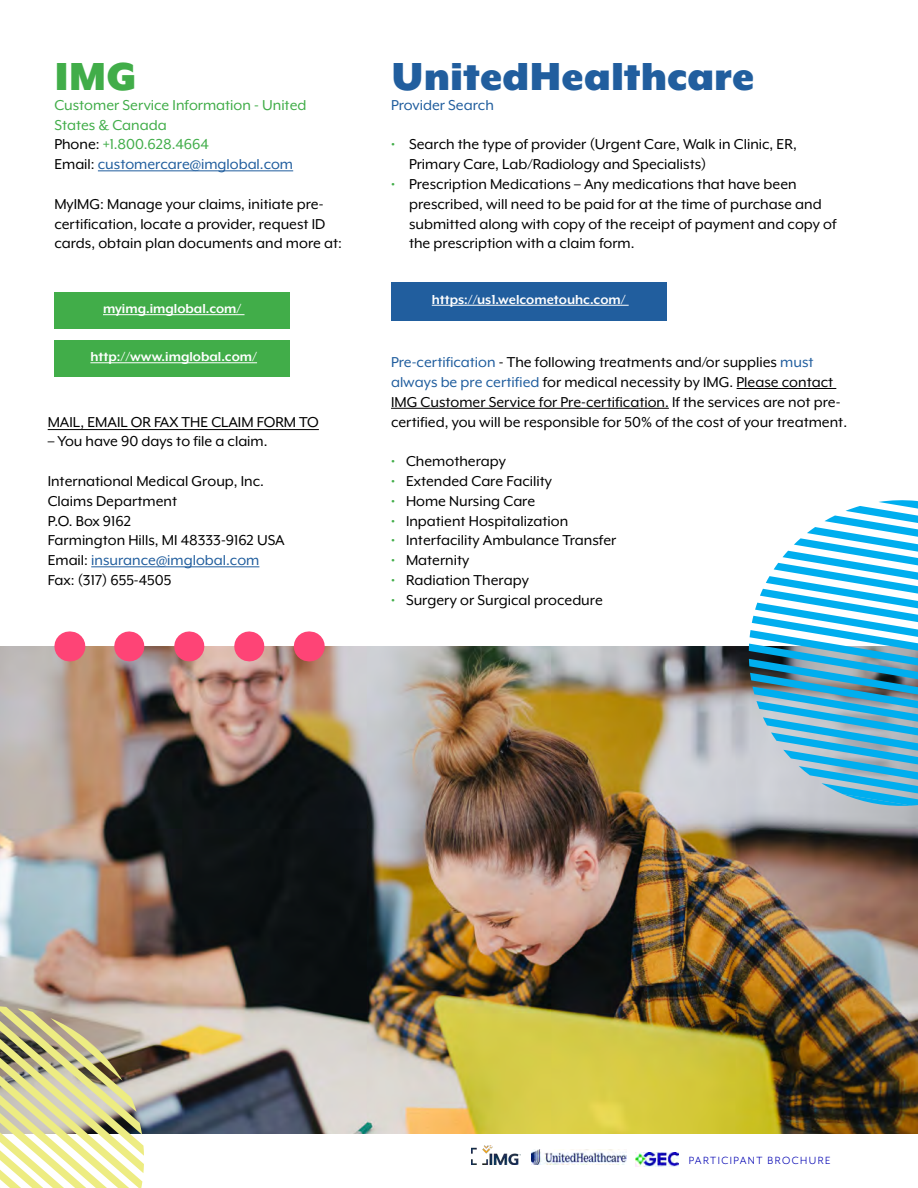
<style>
.page{position:relative;width:918px;height:1188px;background:#fff}
.page>*{position:absolute;margin:0;border:0;box-sizing:border-box;transform-origin:0 0}
.t1{font:900 45px "Mr Eaves XL Mod OT";color:#215e9e}
.t2{font:900 45px "Mr Eaves XL Mod OT";color:#41ad49}
.t3{font:16.5px/19.8px "Mr Eaves XL Mod OT";color:#000}
.t4{font:16.5px/19.8px "Mr Eaves XL Mod OT";color:#41ad49}
.t5{font:16.5px "Mr Eaves XL Mod OT";color:#215e9e}
.t6{font:700 15px "Mr Eaves XL Mod OT";color:#fff}
.t7{font:12px "Mr Eaves XL Mod OT";letter-spacing:.12em;color:#0000b2}
.s1{color:#000}
.s2{color:#215e9e}
.s3{color:#41ad49}
</style>
<div class="page">
<img style="left:635px;top:1152px;width:44px;height:14px">
<hr style="left:737px;top:388px;width:99px;height:1px;background:#000">
<hr style="left:391px;top:408px;width:278px;height:1px;background:#000">
<div style="left:391px;top:282px;width:275px;height:39px;background:#215e9e"></div>
<hr style="left:432px;top:305px;width:197px;height:1px;background:#fff">
<hr style="left:98px;top:171px;width:195px;height:1px;background:#215e9e">
<div style="left:54px;top:292px;width:236px;height:37px;background:#41ad49"></div>
<hr style="left:103px;top:314px;width:142px;height:1px;background:#fff">
<div style="left:54px;top:340px;width:236px;height:37px;background:#41ad49"></div>
<hr style="left:90px;top:363px;width:167px;height:1px;background:#fff">
<hr style="left:48px;top:429px;width:271px;height:1px;background:#000">
<hr style="left:91px;top:567px;width:168px;height:1px;background:#215e9e">
<img style="left:0;top:646px;width:918px;height:488px">
<svg style="left:749px;top:500px;width:169px;height:307px"></svg>
<svg style="left:0;top:1006px;width:144px;height:182px;background:#d0cc9b"></svg>
<svg style="left:129px;top:631px;width:150px;height:30px"></svg>
<hr style="left:69px;top:631px;width:1px;height:30px;background:#fe4476">
<hr style="left:309px;top:631px;width:1px;height:30px;background:#fe4476">
<img style="left:532px;top:1150px;width:94px;height:14px">
<img style="left:471px;top:1145px;width:50px;height:20px">
<h1 class="t2" style="left:54px;top:54px;width:84px">IMG</h1>
<p class="t4" style="left:54px;top:95px;width:254px">Customer Service Information - United<br>States &amp; Canada<br><span class="s1">Phone:</span> +1.800.628.4664<br><span class="s1">Email:</span> <span class="s2">customercare@imglobal.com</span></p>
<p class="t3" style="left:54px;top:194px;width:289px">MyIMG: Manage your claims, initiate pre&shy;certification, locate a provider, request ID cards, obtain plan documents and more at:</p>
<p class="t6" style="left:103px;top:301px;width:140px">myimg.imglobal.com/</p>
<p class="t6" style="left:90px;top:349px;width:168px">http://www.imglobal.com/</p>
<p class="t3" style="left:48px;top:412px;width:273px">MAIL, EMAIL OR FAX THE CLAIM FORM TO</p>
<p class="t3" style="left:48px;top:432px;width:221px">– You have 90 days to file a claim.</p>
<p class="t3" style="left:48px;top:471px;width:239px">International Medical Group, Inc.<br>Claims Department<br>P.O. Box 9162<br>Farmington Hills, MI 48333-9162 USA<br>Email: <span class="s2">insurance@imglobal.com<br></span>Fax: (317) 655-4505</p>
<h1 class="t1" style="left:391px;top:54px;width:365px">UnitedHealthcare</h1>
<p class="t5" style="left:391px;top:97px;width:104px">Provider Search</p>
<p class="t3" style="left:409px;top:135px;width:389px;text-indent:-18px"><span class="s3">•</span> Search the type of provider (Urgent Care, Walk in Clinic, ER,<br>Primary Care, Lab/Radiology and Specialists)</p>
<p class="t3" style="left:409px;top:174px;width:429px;text-indent:-18px"><span class="s3">•</span> Prescription Medications – Any medications that have been prescribed, will need to be paid for at the time of purchase and submitted along with copy of the receipt of payment and copy of the prescription with a claim form.</p>
<p class="t6" style="left:432px;top:292px;width:195px">https://us1.welcometouhc.com/</p>
<p class="t3" style="left:391px;top:352px;width:458px"><span class="s2">Pre-certification</span> - The following treatments and/or supplies <span class="s2">must always be pre certified</span> for medical necessity by IMG. Please contact IMG Customer Service for Pre-certification. If the services are not pre&shy;certified, you will be responsible for 50% of the cost of your treatment.</p>
<p class="t3" style="left:391px;top:451px;width:117px"><span class="s3">•</span> Chemotherapy</p>
<p class="t3" style="left:391px;top:471px;width:162px"><span class="s3">•</span> Extended Care Facility</p>
<p class="t3" style="left:391px;top:491px;width:146px"><span class="s3">•</span> Home Nursing Care</p>
<p class="t3" style="left:391px;top:511px;width:179px"><span class="s3">•</span> Inpatient Hospitalization</p>
<p class="t3" style="left:391px;top:531px;width:227px"><span class="s3">•</span> Interfacility Ambulance Transfer</p>
<p class="t3" style="left:391px;top:550px;width:80px"><span class="s3">•</span> Maternity</p>
<p class="t3" style="left:391px;top:570px;width:139px"><span class="s3">•</span> Radiation Therapy</p>
<p class="t3" style="left:391px;top:590px;width:213px"><span class="s3">•</span> Surgery or Surgical procedure</p>
<p class="t7" style="left:689px;top:1155px;width:143px">PARTICIPANT BROCHURE</p>
</div>
